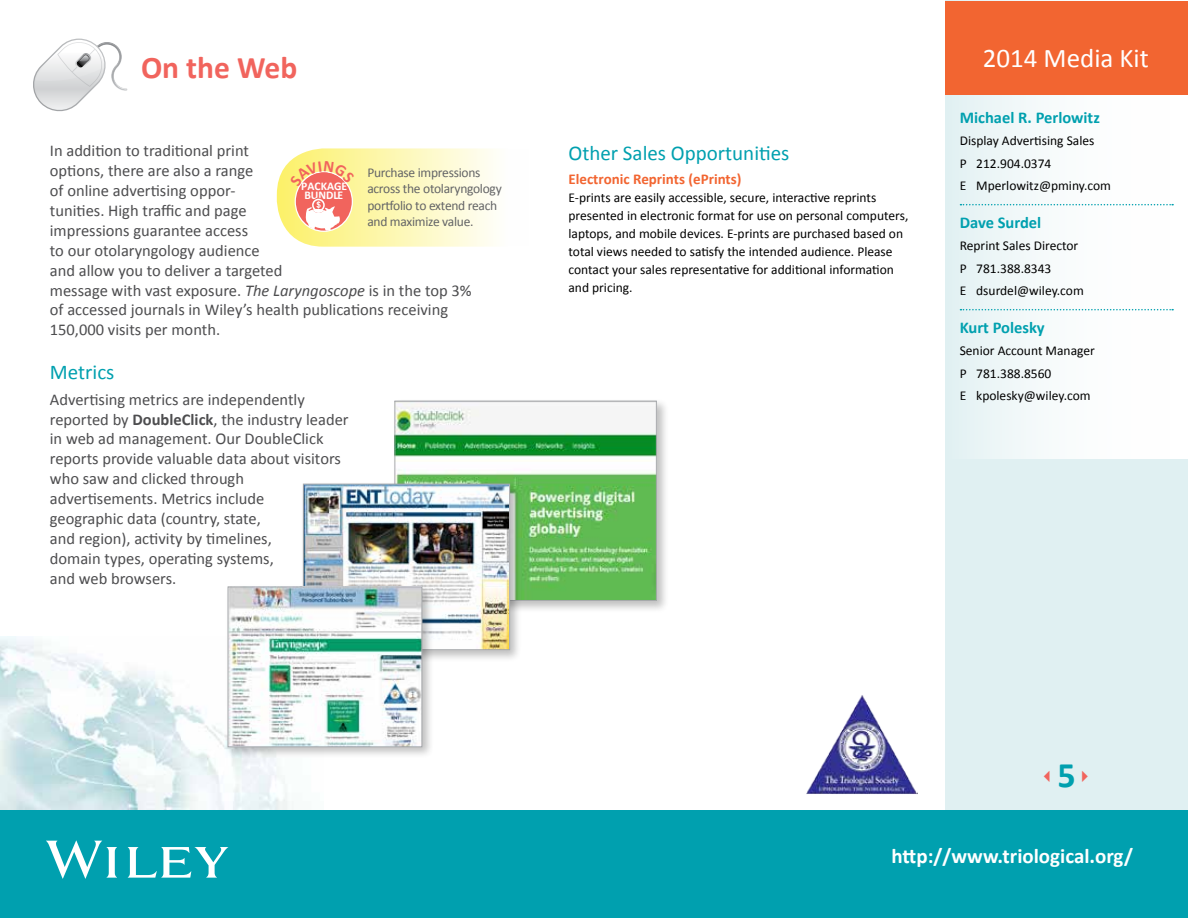
<style>
.page{position:relative;width:1188px;height:918px;background:#fff}
.page>*{position:absolute;margin:0;border:0;box-sizing:border-box;transform-origin:0 0}
.t1{font:700 36px "Calibri";color:#00a0af}
.t2{font:700 31.5px "Calibri";color:#f1645d}
.t3{font:27px "Calibri";color:#fff}
.t4{font:21px "Calibri";color:#00a0af}
.t5{font:700 21px "Calibri";color:#fff}
.t6{font:16.5px/20px "Calibri";color:#4d4d4f}
.t7{font:700 16.5px "Calibri";color:#00a0af}
.t8{font:700 15px "Calibri";color:#f26531}
.t9{font:13.5px/22.5px "Calibri";color:#000}
.t10{font:13.5px/16.5px "Calibri";letter-spacing:-.02em;color:#636466}
.t11{font:700 11.85px/8.7px "Calibri";color:#fff}
.s1{font-style:italic}
.s2{font-weight:700}
.s3{color:#f1645d}
</style>
<div class="page">
<img style="left:0;top:637px;width:293px;height:172px">
<div style="left:945px;top:0;width:243px;height:810px;background:#e0f0f2"></div>
<div style="left:946px;top:0;width:242px;height:459px;background:linear-gradient(to right,#e6f2f3,#fff)"></div>
<div style="left:0;top:810px;width:1188px;height:108px;background:#00a0af"></div>
<svg style="left:46px;top:841px;width:182px;height:38px"></svg>
<svg style="left:960px;top:204px;width:213px;height:1px"></svg>
<svg style="left:960px;top:309px;width:213px;height:1px"></svg>
<div style="left:945px;top:1px;width:242px;height:93px;background:#f26531"></div>
<svg style="left:33px;top:39px;width:95px;height:73px"></svg>
<div style="left:391px;top:397px;width:278px;height:216px;background:#000;opacity:.25"></div>
<img style="left:396px;top:403px;width:259px;height:196px">
<div style="left:394px;top:401px;width:263px;height:200px;border:1px solid #a7a9ac"></div>
<div style="left:300px;top:480px;width:222px;height:182px;background:#000;opacity:.25"></div>
<img style="left:305px;top:486px;width:203px;height:162px">
<div style="left:303px;top:484px;width:207px;height:166px;border:1px solid #a7a9ac"></div>
<div style="left:225px;top:583px;width:209px;height:176px;background:#000;opacity:.25"></div>
<img style="left:230px;top:589px;width:190px;height:156px">
<div style="left:228px;top:587px;width:194px;height:160px;border:1px solid #a7a9ac"></div>
<img style="left:806px;top:695px;width:111px;height:99px">
<svg style="left:277px;top:148px;width:217px;height:99px;background:#fcebb5"></svg>
<h2 class="t2" style="left:141px;top:47px;width:158px">On the Web</h2>
<p class="t6" style="left:50px;top:141px;width:423px">In addition to traditional print<br>options, there are also a range<br>of online advertising oppor-<br>tunities. High traffic and page<br>impressions guarantee access<br>to our otolaryngology audience<br>and allow you to deliver a targeted<br>message with vast exposure. <span class="s1">The Laryngoscope</span> is in the top 3% of accessed journals in Wiley’s health publications receiving 150,000 visits per month.</p>
<p class="t4" style="left:50px;top:359px;width:66px">Metrics</p>
<p class="t6" style="left:50px;top:389px;width:300px">Advertising metrics are independently reported by <span class="s2">DoubleClick</span>, the industry leader in web ad management. Our DoubleClick reports provide valuable data about visitors who saw and clicked through advertisements. Metrics include<br>geographic data (country, state,<br>and region), activity by timelines,<br>domain types, operating systems,<br>and web browsers.</p>
<p class="t10" style="left:367px;top:164px;width:136px">Purchase impressions across the otolaryngology portfolio to extend reach and maximize value.</p>
<p class="t11" style="left:301px;top:182px;width:47px">PACKAGE<br>BUnDLE</p>
<p class="t4" style="left:568px;top:140px;width:223px">Other Sales Opportunities</p>
<p class="t8" style="left:568px;top:169px;width:174px">Electronic Reprints (ePrints)</p>
<p class="t9" style="left:568px;top:188px;width:341px;line-height:18px">E-prints are easily accessible, secure, interactive reprints presented in electronic format for use on personal computers, laptops, and mobile devices. E-prints are purchased based on total views needed to satisfy the intended audience. Please contact your sales representative for additional information and pricing.</p>
<h3 class="t3" style="left:983px;top:41px;width:168px">2014 Media Kit</h3>
<p class="t7" style="left:960px;top:107px;width:142px">Michael R. Perlowitz</p>
<p class="t9" style="left:960px;top:130px;width:153px">Display Advertising Sales<br>P 212.904.0374<br>E Mperlowitz@pminy.com</p>
<p class="t7" style="left:960px;top:212px;width:83px">Dave Surdel</p>
<p class="t9" style="left:960px;top:235px;width:126px">Reprint Sales Director<br>P 781.388.8343<br>E dsurdel@wiley.com</p>
<p class="t7" style="left:960px;top:317px;width:87px">Kurt Polesky</p>
<p class="t9" style="left:960px;top:340px;width:137px">Senior Account Manager<br>P 781.388.8560<br>E kpolesky@wiley.com</p>
<h1 class="t1" style="left:1039px;top:752px;width:56px"><span class="s3">✓</span>5<span class="s3">✔</span></h1>
<p class="t5" style="left:892px;top:843px;width:243px">http://www.triological.org/</p>
</div>
